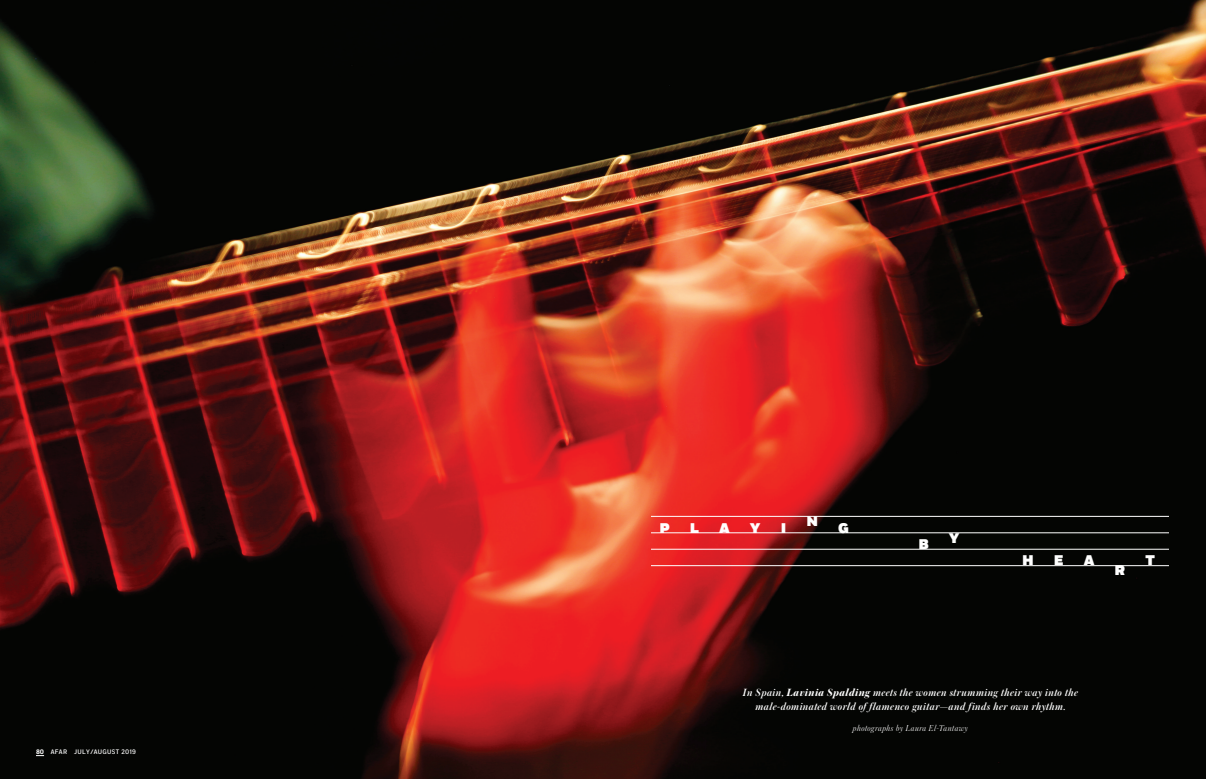
<style>
.page{position:relative;width:1206px;height:779px;background:#fff}
.page>*{position:absolute;margin:0;border:0;box-sizing:border-box;transform-origin:0 0}
.t1{font:900 14px "Fort AFAR";color:#fff}
.t2{font:italic 500 11px/14px "Austin";letter-spacing:.035em;color:#fff;text-align:center}
.t3{font:italic 300 9px "Austin";letter-spacing:.045em;color:#fff}
.t4{font:500 6.5px "Fort Cond AFAR";letter-spacing:.055em;color:#fff}
.s1{font-weight:700}
</style>
<div class="page">
<img style="left:0;top:0;width:1206px;height:778px">
<hr style="left:651px;top:516px;width:518px;height:1px;background:#fff">
<hr style="left:651px;top:549px;width:518px;height:1px;background:#fff">
<hr style="left:651px;top:565px;width:518px;height:1px;background:#fff">
<hr style="left:651px;top:532px;width:518px;height:1px;background:#fff">
<p class="t4" style="left:36px;top:747px;width:102px"><span class="s1">80</span> AFAR JULY/AUGUST 2019</p>
<p class="t1" style="left:659px;top:519px;width:12px">P</p>
<p class="t1" style="left:690px;top:519px;width:11px">L</p>
<p class="t1" style="left:719px;top:519px;width:12px">A</p>
<p class="t1" style="left:750px;top:519px;width:12px">Y</p>
<p class="t1" style="left:781px;top:519px;width:7px">I</p>
<p class="t1" style="left:806px;top:512px;width:13px">N</p>
<p class="t1" style="left:838px;top:519px;width:12px">G</p>
<p class="t1" style="left:919px;top:535px;width:12px">B</p>
<p class="t1" style="left:949px;top:529px;width:12px">Y</p>
<p class="t1" style="left:1022px;top:551px;width:13px">H</p>
<p class="t1" style="left:1054px;top:551px;width:11px">E</p>
<p class="t1" style="left:1084px;top:551px;width:12px">A</p>
<p class="t1" style="left:1115px;top:561px;width:12px">R</p>
<p class="t1" style="left:1145px;top:551px;width:11px">T</p>
<p class="t2" style="left:743px;top:685px;width:337px">In Spain, <span class="s1">Lavinia Spalding</span> meets the women strumming their way into the male-dominated world of flamenco guitar—and finds her own rhythm.</p>
<p class="t3" style="left:853px;top:721px;width:117px">photographs by Laura El-Tantawy</p>
</div>
